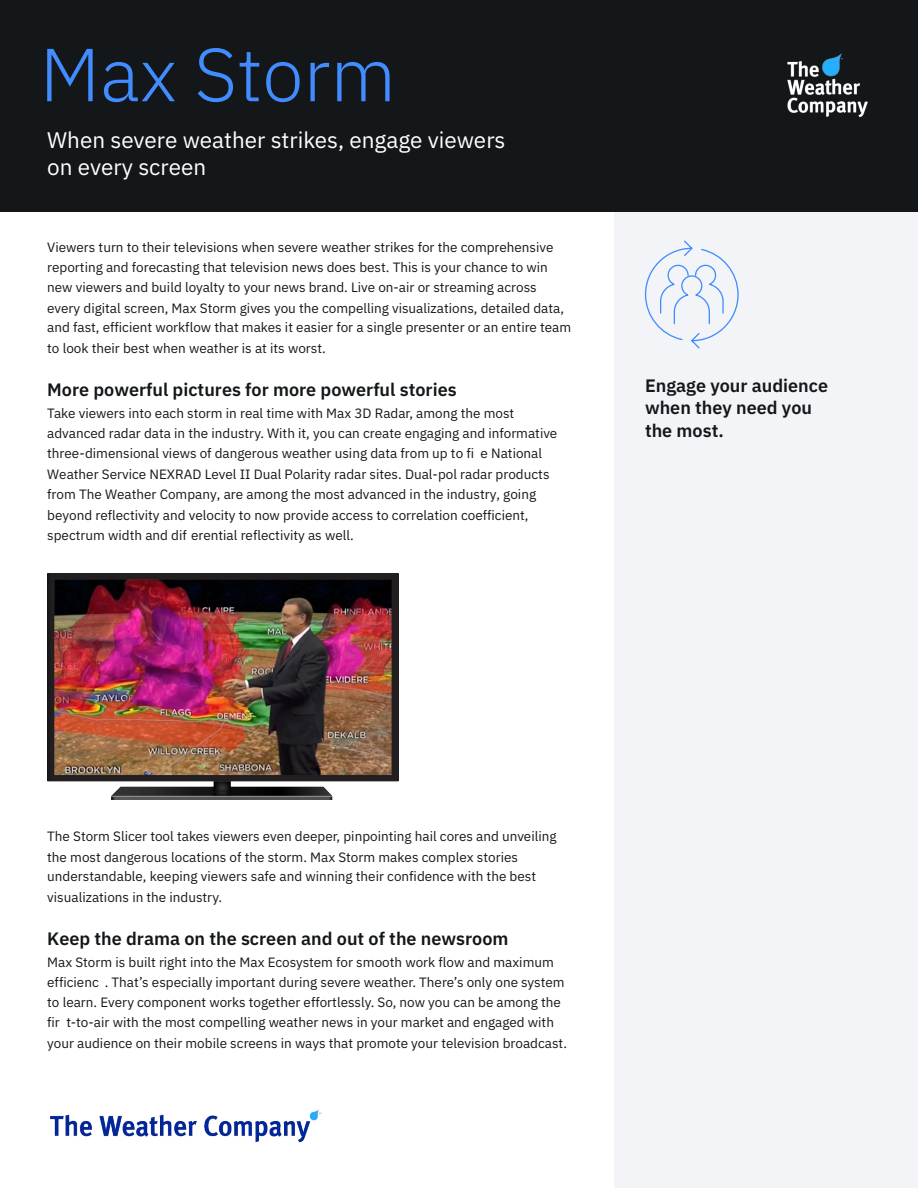
<style>
.page{position:relative;width:918px;height:1188px;background:#fff}
.page>*{position:absolute;margin:0;border:0;box-sizing:border-box;transform-origin:0 0}
.t1{font:300 75px "IBM Plex Sans";color:#418cff}
.t2{font:22.5px/27px "IBM Plex Sans";color:#fff}
.body{font:600 18px "IBM Plex Sans";color:#13171a}
.paragraph_title{font:600 18px/22.5px "IBM Plex Sans";color:#13171a}
.body-2{font:13.5px/20.2px "IBM Plex Sans";color:#171717}
</style>
<div class="page">
<div style="left:615px;top:0;width:303px;height:1188px;background:#f2f4f8"></div>
<div style="left:0;top:0;width:918px;height:211px;background:#13171a"></div>
<img style="left:47px;top:573px;width:351px;height:227px">
<svg style="left:644px;top:240px;width:95px;height:109px"></svg>
<img style="left:787px;top:53px;width:81px;height:65px">
<img style="left:50px;top:1109px;width:272px;height:34px">
<p class="t1" style="left:40px;top:18px;width:358px">Max Storm</p>
<p class="t2" style="left:47px;top:125px;width:460px">When severe weather strikes, engage viewers on every screen</p>
<p class="body-2" style="left:47px;top:236px;width:526px">Viewers turn to their televisions when severe weather strikes for the comprehensive reporting and forecasting that television news does best. This is your chance to win new viewers and build loyalty to your news brand. Live on-air or streaming across every digital screen, Max Storm gives you the compelling visualizations, detailed data, and fast, efficient workflow that makes it easier for a single presenter or an entire team to look their best when weather is at its worst.</p>
<p class="body" style="left:47px;top:375px;width:411px">More powerful pictures for more powerful stories</p>
<p class="body-2" style="left:47px;top:402px;width:512px">Take viewers into each storm in real time with Max 3D Radar, among the most advanced radar data in the industry. With it, you can create engaging and informative three-dimensional views of dangerous weather using data from up to fi e National Weather Service NEXRAD Level II Dual Polarity radar sites. Dual-pol radar products from The Weather Company, are among the most advanced in the industry, going beyond reflectivity and velocity to now provide access to correlation coefficient, spectrum width and dif erential reflectivity as well.</p>
<p class="paragraph_title" style="left:645px;top:373px;width:185px">Engage your audience when they need you the most.</p>
<p class="body-2" style="left:47px;top:825px;width:511px">The Storm Slicer tool takes viewers even deeper, pinpointing hail cores and unveiling the most dangerous locations of the storm. Max Storm makes complex stories understandable, keeping viewers safe and winning their confidence with the best visualizations in the industry.</p>
<p class="body" style="left:47px;top:924px;width:463px">Keep the drama on the screen and out of the newsroom</p>
<p class="body-2" style="left:47px;top:951px;width:521px">Max Storm is built right into the Max Ecosystem for smooth work flow and maximum efficienc . That’s especially important during severe weather. There’s only one system to learn. Every component works together effortlessly. So, now you can be among the fir t-to-air with the most compelling weather news in your market and engaged with your audience on their mobile screens in ways that promote your television broadcast.</p>
</div>
